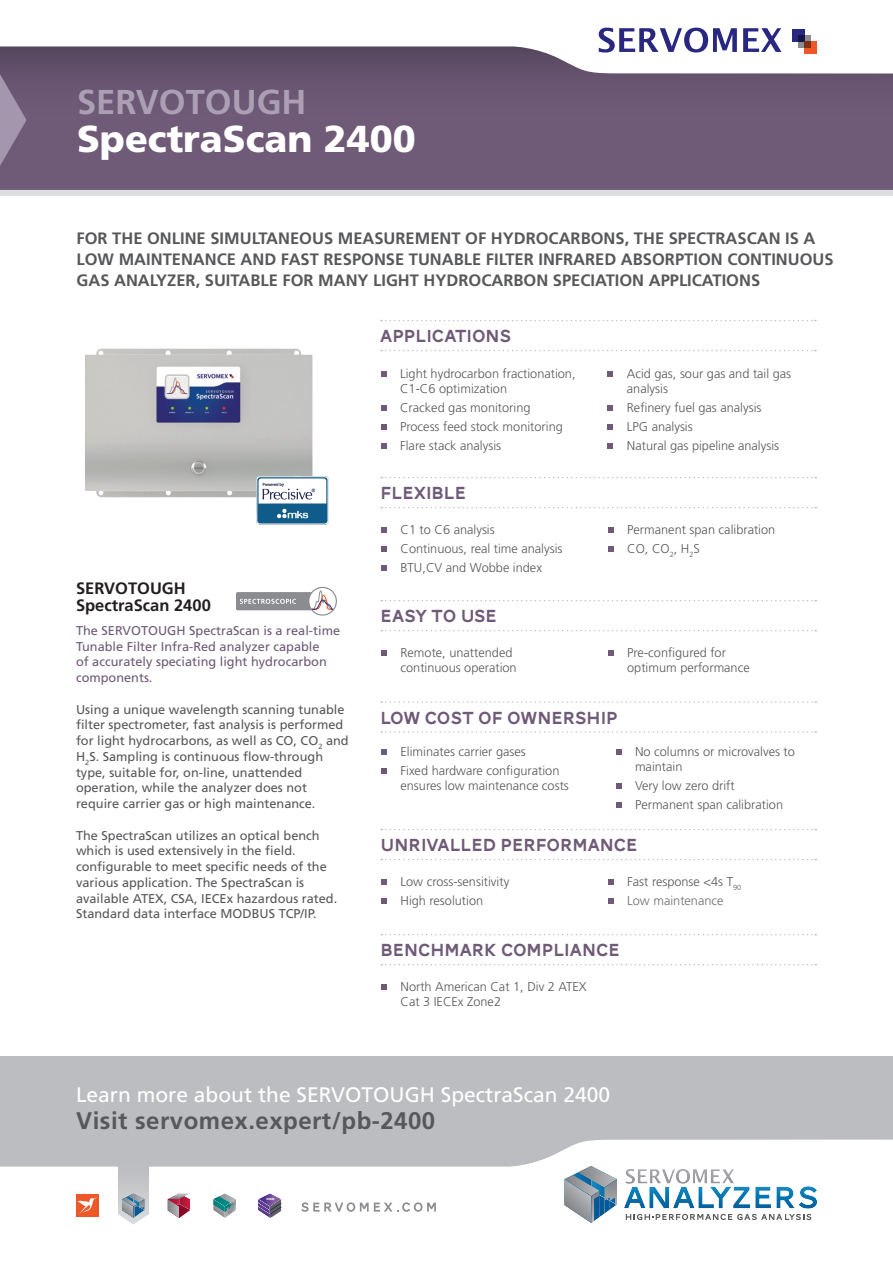
<style>
.page{position:relative;width:893px;height:1263px;background:#fff}
.page>*{position:absolute;margin:0;border:0;box-sizing:border-box;transform-origin:0 0}
.t1{font:900 37.5px "Frutiger LT Std";color:#fff}
.t2{font:700 34.5px "Frutiger LT Std";color:#ab9fb4}
.t3{font:700 24px "Frutiger LT Std";letter-spacing:.02em;color:#57585a}
.t4{font:21px "Frutiger LT Std";color:#fff}
.t5{font:18px "AW Conqueror Carved One";color:#6f5a77}
.t6{font:700 16.5px/21px "Frutiger LT Std";color:#57585a}
.t7{font:700 16.5px/16.5px "Frutiger LT Std";color:#231f20}
.t8{font:300 12.75px/19.2px "Frutiger LT Std";color:#57585a}
.t9{font:12.75px/15.8px "Frutiger LT Std";color:#57585a}
.t10{font:12.75px/15.8px "Frutiger LT Std";color:#6f5a77}
.s1{color:#6d6e71}
</style>
<div class="page">
<div style="left:0;top:1056px;width:893px;height:105px;background:#bcbdc0"></div>
<svg style="left:0;top:1139px;width:893px;height:78px"></svg>
<div style="left:76px;top:1194px;width:23px;height:22px;background:#ee5829"></div>
<svg style="left:78px;top:1197px;width:20px;height:17px"></svg>
<svg style="left:301px;top:1202px;width:135px;height:10px"></svg>
<svg style="left:167px;top:1193px;width:23px;height:25px"></svg>
<svg style="left:118px;top:1164px;width:31px;height:61px"></svg>
<svg style="left:213px;top:1193px;width:23px;height:25px"></svg>
<svg style="left:258px;top:1193px;width:23px;height:25px"></svg>
<svg style="left:564px;top:1166px;width:53px;height:57px"></svg>
<svg style="left:624px;top:1169px;width:193px;height:51px"></svg>
<svg style="left:381px;top:477px;width:435px;height:1px"></svg>
<svg style="left:381px;top:507px;width:435px;height:1px"></svg>
<svg style="left:381px;top:527px;width:6px;height:6px"></svg>
<svg style="left:381px;top:546px;width:6px;height:6px"></svg>
<svg style="left:381px;top:565px;width:6px;height:6px"></svg>
<svg style="left:608px;top:527px;width:6px;height:6px"></svg>
<svg style="left:608px;top:546px;width:6px;height:6px"></svg>
<svg style="left:381px;top:829px;width:435px;height:1px"></svg>
<svg style="left:381px;top:859px;width:435px;height:1px"></svg>
<svg style="left:381px;top:879px;width:6px;height:6px"></svg>
<svg style="left:381px;top:898px;width:6px;height:6px"></svg>
<svg style="left:608px;top:879px;width:6px;height:6px"></svg>
<svg style="left:608px;top:898px;width:6px;height:6px"></svg>
<svg style="left:381px;top:934px;width:435px;height:1px"></svg>
<svg style="left:381px;top:964px;width:435px;height:1px"></svg>
<svg style="left:381px;top:984px;width:6px;height:6px"></svg>
<svg style="left:381px;top:600px;width:435px;height:1px"></svg>
<svg style="left:381px;top:630px;width:435px;height:1px"></svg>
<svg style="left:381px;top:650px;width:6px;height:6px"></svg>
<svg style="left:608px;top:650px;width:6px;height:6px"></svg>
<svg style="left:381px;top:701px;width:435px;height:2px"></svg>
<svg style="left:381px;top:731px;width:435px;height:2px"></svg>
<svg style="left:381px;top:749px;width:6px;height:6px"></svg>
<svg style="left:381px;top:768px;width:6px;height:6px"></svg>
<svg style="left:616px;top:749px;width:5px;height:6px"></svg>
<svg style="left:616px;top:783px;width:5px;height:6px"></svg>
<svg style="left:616px;top:802px;width:5px;height:6px"></svg>
<svg style="left:381px;top:320px;width:435px;height:1px"></svg>
<svg style="left:381px;top:350px;width:435px;height:1px"></svg>
<svg style="left:381px;top:371px;width:6px;height:6px"></svg>
<svg style="left:381px;top:405px;width:6px;height:6px"></svg>
<svg style="left:381px;top:424px;width:6px;height:6px"></svg>
<svg style="left:381px;top:443px;width:6px;height:6px"></svg>
<svg style="left:607px;top:371px;width:6px;height:6px"></svg>
<svg style="left:607px;top:405px;width:6px;height:6px"></svg>
<svg style="left:607px;top:424px;width:6px;height:6px"></svg>
<svg style="left:607px;top:443px;width:6px;height:6px"></svg>
<img style="left:85px;top:349px;width:228px;height:149px">
<svg style="left:236px;top:587px;width:101px;height:29px"></svg>
<img style="left:255px;top:474px;width:74px;height:51px">
<div style="left:0;top:0;width:893px;height:193px;background:#6f5a77"></div>
<div style="left:0;top:190px;width:893px;height:6px;background:#dcdddf"></div>
<svg style="left:0;top:0;width:893px;height:74px;fill:#fff"></svg>
<svg style="left:599px;top:28px;width:138px;height:25px"></svg>
<svg style="left:743px;top:28px;width:38px;height:24px"></svg>
<div style="left:792px;top:29px;width:12px;height:12px;background:#292780"></div>
<div style="left:804px;top:41px;width:12px;height:12px;background:#ee5829"></div>
<svg style="left:798px;top:35px;width:12px;height:12px"></svg>
<svg style="left:0;top:75px;width:27px;height:91px"></svg>
<h2 class="t2" style="left:77px;top:88px;width:231px">SERVOTOUGH</h2>
<h1 class="t1" style="left:77px;top:125px;width:340px">SpectraScan 2400</h1>
<p class="t6" style="left:77px;top:229px;width:759px">FOR THE ONLINE SIMULTANEOUS MEASUREMENT OF HYDROCARBONS, THE SPECTRASCAN IS A<br>LOW MAINTENANCE AND FAST RESPONSE TUNABLE FILTER INFRARED ABSORPTION CONTINUOUS<br>GAS ANALYZER, SUITABLE FOR MANY LIGHT HYDROCARBON SPECIATION APPLICATIONS</p>
<h3 class="t5" style="left:380px;top:330px;width:133px">APPLICATIONS</h3>
<p class="t8" style="left:400px;top:367px;width:177px;line-height:15px">Light hydrocarbon fractionation,<br>C1-C6 optimization</p>
<p class="t8" style="left:400px;top:399px;width:164px">Cracked gas monitoring<br>Process feed stock monitoring<br>Flare stack analysis</p>
<p class="t8" style="left:627px;top:367px;width:166px;line-height:15px">Acid gas, sour gas and tail gas analysis</p>
<p class="t8" style="left:627px;top:399px;width:154px">Refinery fuel gas analysis<br>LPG analysis<br>Natural gas pipeline analysis</p>
<p class="t7" style="left:76px;top:581px;width:136px">SERVOTOUGH<br>SpectraScan 2400</p>
<p class="t10" style="left:76px;top:624px;width:266px">The SERVOTOUGH SpectraScan is a real-time Tunable Filter Infra-Red analyzer capable<br>of accurately speciating light hydrocarbon components.</p>
<p class="t9" style="left:76px;top:702px;width:274px">Using a unique wavelength scanning tunable filter spectrometer, fast analysis is performed for light hydrocarbons, as well as CO, CO<sub>2</sub> and H<sub>2</sub>S. Sampling is continuous flow-through type, suitable for, on-line, unattended operation, while the analyzer does not require carrier gas or high maintenance.</p>
<p class="t9" style="left:76px;top:828px;width:263px">The SpectraScan utilizes an optical bench which is used extensively in the field. configurable to meet specific needs of the various application. The SpectraScan is available ATEX, CSA, IECEx hazardous rated.<br>Standard data interface MODBUS TCP/IP.</p>
<h3 class="t5" style="left:381px;top:487px;width:87px">FLEXIBLE</h3>
<p class="t8" style="left:400px;top:521px;width:164px">C1 to C6 analysis<br>Continuous, real time analysis<br>BTU,CV and Wobbe index</p>
<p class="t8" style="left:627px;top:521px;width:150px">Permanent span calibration<br>CO, CO<sub>2</sub>, H<sub>2</sub>S</p>
<h3 class="t5" style="left:381px;top:610px;width:118px">EASY TO USE</h3>
<p class="t8" style="left:400px;top:646px;width:118px;line-height:15px">Remote, unattended continuous operation</p>
<p class="t8" style="left:627px;top:646px;width:124px;line-height:15px">Pre-configured for optimum performance</p>
<h3 class="t5" style="left:381px;top:711px;width:239px">LOW COST OF OWNERSHIP</h3>
<p class="t8" style="left:400px;top:743px;width:160px">Eliminates carrier gases<br>Fixed hardware configuration</p>
<p class="t8" style="left:400px;top:777px;width:170px">ensures low maintenance costs</p>
<p class="t8" style="left:635px;top:745px;width:161px;line-height:15px">No columns or microvalves to maintain</p>
<p class="t8" style="left:635px;top:777px;width:150px">Very low zero drift<br>Permanent span calibration</p>
<h3 class="t5" style="left:381px;top:839px;width:258px">UNRIVALLED PERFORMANCE</h3>
<p class="t8" style="left:400px;top:873px;width:110px">Low cross-sensitivity<br>High resolution</p>
<p class="t8" style="left:627px;top:873px;width:116px">Fast response &lt;4s T<sub>90<br></sub><span class="s1">Low maintenance</span></p>
<h3 class="t5" style="left:381px;top:944px;width:241px">BENCHMARK COMPLIANCE</h3>
<p class="t8" style="left:400px;top:980px;width:188px;line-height:15px">North American Cat 1, Div 2 ATEX<br>Cat 3 IECEx Zone2</p>
<h3 class="t4" style="left:76px;top:1086px;width:536px">Learn more about the SERVOTOUGH SpectraScan 2400</h3>
<h3 class="t3" style="left:76px;top:1111px;width:361px">Visit servomex.expert/pb-2400</h3>
</div>
